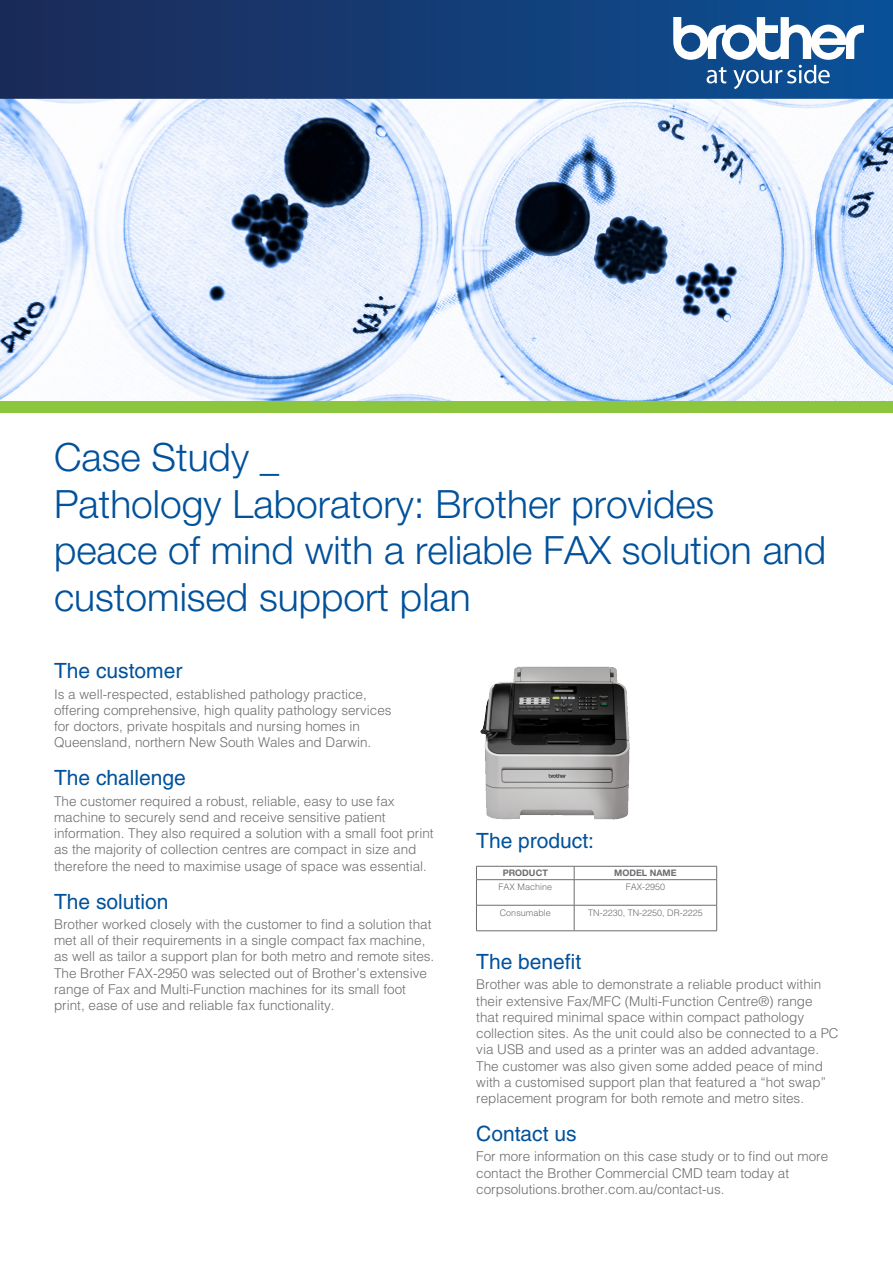
<style>
.page{position:relative;width:893px;height:1263px;background:#fff}
.page>*{position:absolute;margin:0;border:0;box-sizing:border-box;transform-origin:0 0}
.t1{font:300 39px/46.8px "Helvetica Neue";color:#01519b}
.t2{font:21px "Helvetica";color:#01519b}
.t3{font:300 13.5px/16.2px "Helvetica";color:#6c6d70}
.t4{font:300 9px "Helvetica";color:#6c6d70}
.t5{font:700 9px "Helvetica Neue LT Std";color:#6c6d70}
</style>
<div class="page">
<img style="left:0;top:99px;width:893px;height:302px">
<div style="left:0;top:402px;width:893px;height:11px;background:#8bc63e"></div>
<svg style="left:0;top:0;width:893px;height:99px"></svg>
<svg style="left:673px;top:17px;width:191px;height:72px"></svg>
<hr style="left:476px;top:866px;width:98px;height:1px;background:#6c6d70">
<hr style="left:574px;top:866px;width:143px;height:1px;background:#6c6d70">
<hr style="left:476px;top:879px;width:98px;height:1px;background:#6c6d70">
<hr style="left:574px;top:879px;width:143px;height:1px;background:#6c6d70">
<hr style="left:476px;top:905px;width:98px;height:1px;background:#6c6d70">
<svg style="left:476px;top:866px;width:1px;height:64px"></svg>
<hr style="left:574px;top:905px;width:143px;height:1px;background:#6c6d70">
<svg style="left:574px;top:866px;width:1px;height:64px"></svg>
<svg style="left:716px;top:866px;width:1px;height:64px"></svg>
<hr style="left:476px;top:930px;width:98px;height:1px;background:#6c6d70">
<hr style="left:574px;top:930px;width:143px;height:1px;background:#6c6d70">
<img style="left:480px;top:666px;width:150px;height:154px">
<p class="t1" style="left:54px;top:433px;width:227px">Case Study _</p>
<p class="t1" style="left:54px;top:479px;width:774px">Pathology Laboratory: Brother provides peace of mind with a reliable FAX solution and customised support plan</p>
<p class="t2" style="left:54px;top:659px;width:130px">The customer</p>
<p class="t3" style="left:54px;top:686px;width:339px">Is a well-respected, established pathology practice, offering comprehensive, high quality pathology services for doctors, private hospitals and nursing homes in Queensland, northern New South Wales and Darwin.</p>
<p class="t2" style="left:54px;top:766px;width:133px">The challenge</p>
<p class="t3" style="left:54px;top:793px;width:381px">The customer required a robust, reliable, easy to use fax machine to securely send and receive sensitive patient information. They also required a solution with a small foot print as the majority of collection centres are compact in size and therefore the need to maximise usage of space was essential.</p>
<p class="t2" style="left:54px;top:889px;width:116px">The solution</p>
<p class="t3" style="left:54px;top:916px;width:382px">Brother worked closely with the customer to find a solution that met all of their requirements in a single compact fax machine, as well as tailor a support plan for both metro and remote sites.<br>The Brother FAX-2950 was selected out of Brother’s extensive range of Fax and Multi-Function machines for its small foot print, ease of use and reliable fax functionality.</p>
<p class="t2" style="left:476px;top:829px;width:119px">The product:</p>
<p class="t5" style="left:503px;top:867px;width:47px">PRODUCT</p>
<p class="t5" style="left:614px;top:867px;width:64px">MODEL NAME</p>
<p class="t4" style="left:499px;top:881px;width:55px">FAX Machine</p>
<p class="t4" style="left:626px;top:881px;width:41px">FAX-2950</p>
<p class="t4" style="left:500px;top:907px;width:53px">Consumable</p>
<p class="t4" style="left:588px;top:907px;width:116px">TN-2230, TN-2250, DR-2225</p>
<p class="t2" style="left:476px;top:949px;width:107px">The benefit</p>
<p class="t3" style="left:476px;top:976px;width:364px">Brother was able to demonstrate a reliable product within their extensive Fax/MFC (Multi-Function Centre®) range<br>that required minimal space within compact pathology collection sites. As the unit could also be connected to a PC via USB and used as a printer was an added advantage.<br>The customer was also given some added peace of mind with a customised support plan that featured a “hot swap” replacement program for both remote and metro sites.</p>
<p class="t2" style="left:476px;top:1121px;width:102px">Contact us</p>
<p class="t3" style="left:476px;top:1148px;width:353px">For more information on this case study or to find out more contact the Brother Commercial CMD team today at corpsolutions.brother.com.au/contact-us.</p>
</div>
